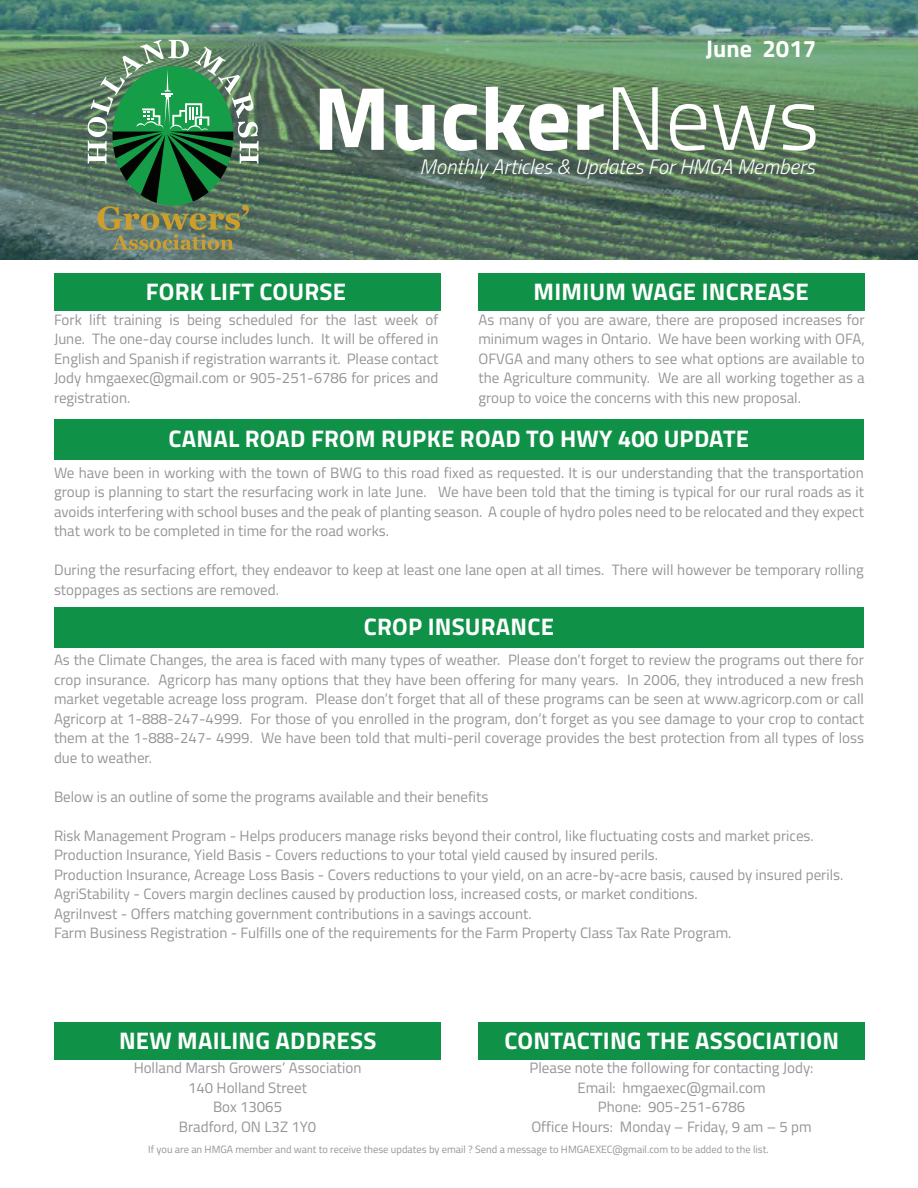
<style>
.page{position:relative;width:918px;height:1188px;background:#fff}
.page>*{position:absolute;margin:0;border:0;box-sizing:border-box;transform-origin:0 0}
.t1{font:700 90px "Titillium";color:#fff}
.t2{font:700 24px "Titillium";letter-spacing:.01em;color:#fff}
.t3{font:italic 300 21px "Titillium";color:#fff}
.t4{font:15px/19.5px "Titillium";color:#939598;text-align:justify}
.t5{font:10.5px "Titillium";color:#939598}
.s1{font-weight:300}
</style>
<div class="page">
<div style="left:54px;top:273px;width:387px;height:38px;background:#109148"></div>
<img style="left:0;top:0;width:918px;height:260px">
<svg style="left:88px;top:40px;width:171px;height:210px;background:#54845c"></svg>
<div style="left:478px;top:273px;width:387px;height:38px;background:#109148"></div>
<div style="left:54px;top:419px;width:810px;height:41px;background:#109148"></div>
<div style="left:478px;top:1022px;width:387px;height:38px;background:#109148"></div>
<div style="left:54px;top:607px;width:810px;height:41px;background:#109148"></div>
<div style="left:54px;top:1022px;width:387px;height:38px;background:#109148"></div>
<h2 class="t2" style="left:706px;top:30px;width:112px">June 2017</h2>
<h1 class="t1" style="left:313px;top:50px;width:508px">Mucker<span class="s1">News</span></h1>
<h3 class="t3" style="left:420px;top:152px;width:397px">Monthly Articles &amp; Updates For HMGA Members</h3>
<h2 class="t2" style="left:534px;top:273px;width:277px">MIMIUM WAGE INCREASE</h2>
<p class="t4" style="left:478px;top:309px;width:388px">As many of you are aware, there are proposed increases for minimum wages in Ontario. We have been working with OFA, OFVGA and many others to see what options are available to the Agriculture community. We are all working together as a group to voice the concerns with this new proposal.</p>
<h2 class="t2" style="left:169px;top:421px;width:582px">CANAL ROAD FROM RUPKE ROAD TO HWY 400 UPDATE</h2>
<p class="t4" style="left:54px;top:462px;width:812px">We have been in working with the town of BWG to this road fixed as requested. It is our understanding that the transportation group is planning to start the resurfacing work in late June. We have been told that the timing is typical for our rural roads as it avoids interfering with school buses and the peak of planting season. A couple of hydro poles need to be relocated and they expect that work to be completed in time for the road works.</p>
<p class="t4" style="left:54px;top:559px;width:811px">During the resurfacing effort, they endeavor to keep at least one lane open at all times. There will however be temporary rolling stoppages as sections are removed.</p>
<h2 class="t2" style="left:160px;top:274px;width:51px">AGM</h2>
<p class="t4" style="left:54px;top:309px;width:386px">Fork lift training is being scheduled for the last week of June. The one-day course includes lunch. It will be offered in English and Spanish if registration warrants it. Please contact Jody hmgaexec@gmail.com or 905-251-6786 for prices and registration.</p>
<h2 class="t2" style="left:146px;top:274px;width:202px">FORK LIFT COURSE</h2>
<h2 class="t2" style="left:364px;top:608px;width:192px">CROP INSURANCE</h2>
<p class="t4" style="left:54px;top:649px;width:812px">As the Climate Changes, the area is faced with many types of weather. Please don’t forget to review the programs out there for crop insurance. Agricorp has many options that they have been offering for many years. In 2006, they introduced a new fresh market vegetable acreage loss program. Please don’t forget that all of these programs can be seen at www.agricorp.com or call Agricorp at 1-888-247-4999. For those of you enrolled in the program, don’t forget as you see damage to your crop to contact them at the 1-888-247- 4999. We have been told that multi-peril coverage provides the best protection from all types of loss due to weather.</p>
<p class="t4" style="left:54px;top:786px;width:436px">Below is an outline of some the programs available and their benefits</p>
<p class="t4" style="left:54px;top:825px;width:791px;text-align:left">Risk Management Program - Helps producers manage risks beyond their control, like fluctuating costs and market prices.<br>Production Insurance, Yield Basis - Covers reductions to your total yield caused by insured perils.<br>Production Insurance, Acreage Loss Basis - Covers reductions to your yield, on an acre-by-acre basis, caused by insured perils.<br>AgriStability - Covers margin declines caused by production loss, increased costs, or market conditions.<br>AgriInvest - Offers matching government contributions in a savings account.<br>Farm Business Registration - Fulfills one of the requirements for the Farm Property Class Tax Rate Program.</p>
<h2 class="t2" style="left:119px;top:1022px;width:259px">NEW MAILING ADDRESS</h2>
<p class="t4" style="left:134px;top:1058px;width:229px;text-align:center">Holland Marsh Growers’ Association<br>140 Holland Street<br>Box 13065<br>Bradford, ON L3Z 1Y0</p>
<h2 class="t2" style="left:505px;top:1022px;width:336px">CONTACTING THE ASSOCIATION</h2>
<p class="t4" style="left:530px;top:1058px;width:286px;text-align:center">Please note the following for contacting Jody:<br>Email: hmgaexec@gmail.com<br>Phone: 905-251-6786<br>Office Hours: Monday – Friday, 9 am – 5 pm</p>
<p class="t5" style="left:148px;top:1141px;width:622px">If you are an HMGA member and want to receive these updates by email ? Send a message to HMGAEXEC@gmail.com to be added to the list.</p>
</div>
